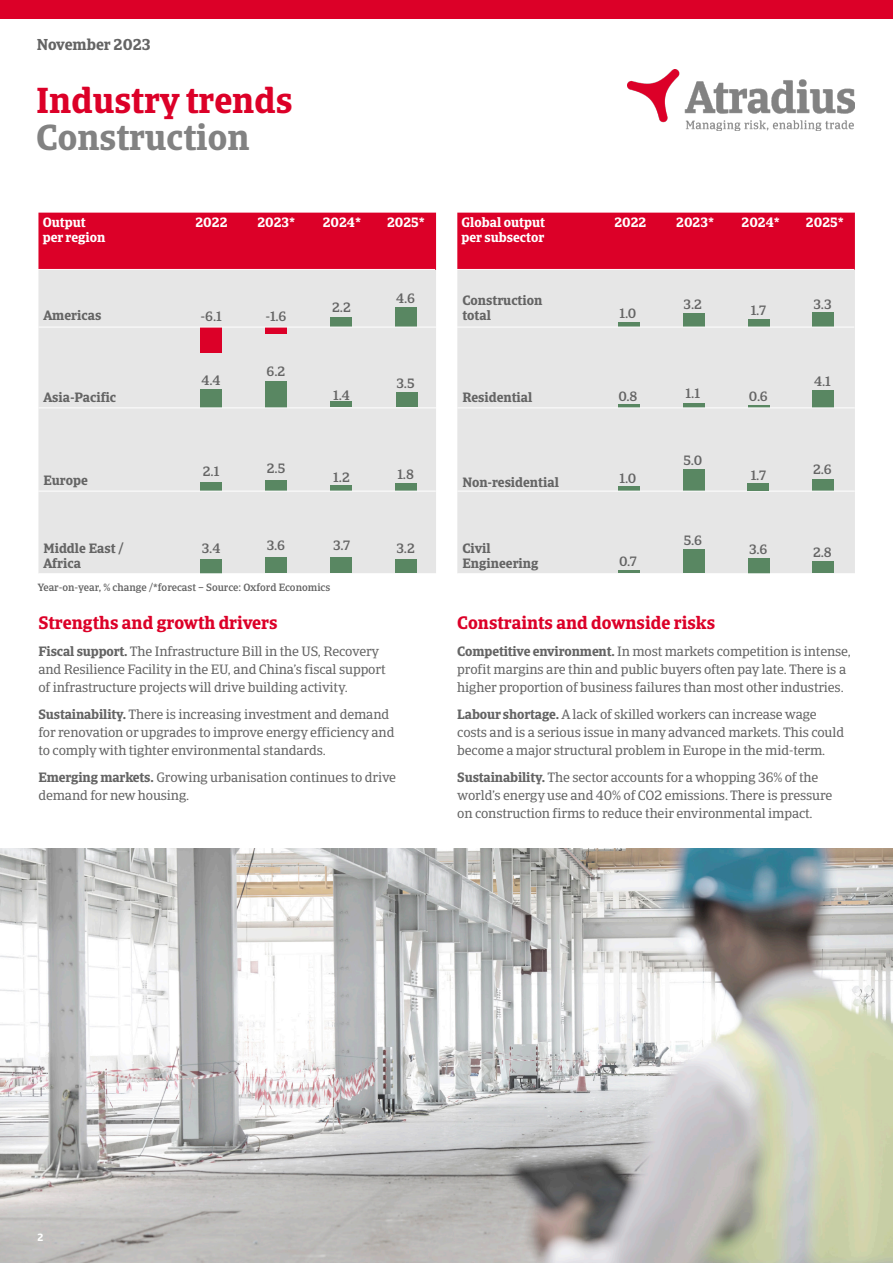
<style>
.page{position:relative;width:893px;height:1263px;background:#fff}
.page>*{position:absolute;margin:0;border:0;box-sizing:border-box;transform-origin:0 0}
.t1{font:700 36px "Catalana";color:#dc0028}
.t2{font:700 36px "Catalana";color:#828282}
.t3{font:700 18px "Catalana";color:#dc0028}
.t4{font:700 15.75px "Catalana";color:#646464}
.t5{font:13.5px/18px "Catalana";letter-spacing:-.01em;color:#646464}
.t6{font:700 13.5px/15px "Catalana";color:#646464}
.t7{font:500 13.5px "Catalana";color:#646464}
.t8{font:700 13.5px "Catalana";color:#fff}
.t9{font:500 10.5px "Catalana";color:#646464}
.t10{font:700 10.5px "Catalana Sans";color:#fff}
.s1{font-weight:700}
</style>
<div class="page">
<img style="left:0;top:849px;width:893px;height:414px">
<div style="left:457px;top:213px;width:398px;height:57px;background:#dc0028"></div>
<div style="left:457px;top:270px;width:398px;height:303px;background:#e6e6e6"></div>
<div style="left:38px;top:213px;width:398px;height:57px;background:#dc0028"></div>
<div style="left:38px;top:270px;width:398px;height:303px;background:#e6e6e6"></div>
<div style="left:0;top:0;width:893px;height:18px;background:#dc0028"></div>
<div style="left:618px;top:322px;width:22px;height:5px;background:#598762"></div>
<div style="left:683px;top:313px;width:21px;height:14px;background:#598762"></div>
<div style="left:748px;top:319px;width:21px;height:8px;background:#598762"></div>
<div style="left:812px;top:313px;width:21px;height:14px;background:#598762"></div>
<hr style="left:457px;top:327px;width:397px;height:1px;background:#fff">
<hr style="left:618px;top:404px;width:22px;height:3px;background:#598762">
<hr style="left:683px;top:403px;width:21px;height:4px;background:#598762">
<div style="left:812px;top:390px;width:21px;height:17px;background:#598762"></div>
<hr style="left:748px;top:405px;width:21px;height:2px;background:#598762">
<hr style="left:457px;top:407px;width:398px;height:1px;background:#fff">
<div style="left:201px;top:389px;width:21px;height:18px;background:#598762"></div>
<div style="left:266px;top:381px;width:21px;height:26px;background:#598762"></div>
<div style="left:396px;top:392px;width:21px;height:15px;background:#598762"></div>
<div style="left:331px;top:401px;width:21px;height:6px;background:#598762"></div>
<hr style="left:39px;top:407px;width:397px;height:1px;background:#fff">
<div style="left:200px;top:482px;width:22px;height:9px;background:#598762"></div>
<div style="left:265px;top:480px;width:22px;height:11px;background:#598762"></div>
<div style="left:331px;top:486px;width:21px;height:5px;background:#598762"></div>
<div style="left:396px;top:483px;width:21px;height:8px;background:#598762"></div>
<hr style="left:38px;top:491px;width:398px;height:1px;background:#fff">
<div style="left:201px;top:559px;width:21px;height:14px;background:#598762"></div>
<div style="left:266px;top:558px;width:21px;height:15px;background:#598762"></div>
<div style="left:331px;top:557px;width:21px;height:16px;background:#598762"></div>
<div style="left:396px;top:559px;width:21px;height:14px;background:#598762"></div>
<div style="left:200px;top:327px;width:22px;height:26px;background:#dc0028"></div>
<div style="left:265px;top:327px;width:22px;height:7px;background:#dc0028"></div>
<div style="left:331px;top:317px;width:21px;height:10px;background:#598762"></div>
<div style="left:396px;top:307px;width:21px;height:20px;background:#598762"></div>
<hr style="left:39px;top:327px;width:397px;height:1px;background:#fff">
<hr style="left:38px;top:269px;width:397px;height:1px;background:#fff">
<hr style="left:457px;top:269px;width:397px;height:1px;background:#fff">
<img style="left:628px;top:69px;width:227px;height:61px">
<div style="left:618px;top:486px;width:22px;height:5px;background:#598762"></div>
<div style="left:683px;top:469px;width:21px;height:22px;background:#598762"></div>
<div style="left:812px;top:480px;width:21px;height:11px;background:#598762"></div>
<hr style="left:457px;top:491px;width:398px;height:1px;background:#fff">
<div style="left:748px;top:483px;width:21px;height:8px;background:#598762"></div>
<hr style="left:618px;top:570px;width:21px;height:3px;background:#598762">
<div style="left:748px;top:558px;width:21px;height:15px;background:#598762"></div>
<div style="left:812px;top:561px;width:21px;height:12px;background:#598762"></div>
<div style="left:683px;top:549px;width:21px;height:24px;background:#598762"></div>
<p class="t4" style="left:37px;top:35px;width:115px">November 2023</p>
<p class="t1" style="left:36px;top:78px;width:258px">Industry trends</p>
<p class="t2" style="left:36px;top:116px;width:215px">Construction</p>
<p class="t8" style="left:43px;top:214px;width:44px">Output</p>
<p class="t8" style="left:43px;top:229px;width:64px">per region</p>
<p class="t8" style="left:195px;top:214px;width:33px">2022</p>
<p class="t8" style="left:257px;top:214px;width:39px">2023*</p>
<p class="t8" style="left:323px;top:214px;width:40px">2024*</p>
<p class="t8" style="left:387px;top:214px;width:39px">2025*</p>
<p class="t8" style="left:462px;top:214px;width:85px">Global output</p>
<p class="t8" style="left:462px;top:229px;width:84px">per subsector</p>
<p class="t8" style="left:614px;top:214px;width:33px">2022</p>
<p class="t8" style="left:676px;top:214px;width:39px">2023*</p>
<p class="t8" style="left:741px;top:214px;width:40px">2024*</p>
<p class="t8" style="left:806px;top:214px;width:39px">2025*</p>
<p class="t6" style="left:43px;top:307px;width:59px">Americas</p>
<p class="t7" style="left:200px;top:308px;width:23px">-6.1</p>
<p class="t7" style="left:266px;top:308px;width:22px">-1.6</p>
<p class="t7" style="left:332px;top:299px;width:20px">2.2</p>
<p class="t7" style="left:396px;top:290px;width:20px">4.6</p>
<p class="t6" style="left:462px;top:292px;width:82px">Construction total</p>
<p class="t7" style="left:619px;top:305px;width:18px">1.0</p>
<p class="t7" style="left:684px;top:296px;width:20px">3.2</p>
<p class="t7" style="left:751px;top:302px;width:17px">1.7</p>
<p class="t7" style="left:813px;top:296px;width:20px">3.3</p>
<p class="t6" style="left:43px;top:390px;width:74px">Asia-Pacific</p>
<p class="t7" style="left:202px;top:372px;width:21px">4.4</p>
<p class="t7" style="left:267px;top:363px;width:20px">6.2</p>
<p class="t7" style="left:333px;top:387px;width:18px">1.4</p>
<p class="t7" style="left:397px;top:375px;width:20px">3.5</p>
<p class="t6" style="left:462px;top:390px;width:71px">Residential</p>
<p class="t7" style="left:618px;top:388px;width:21px">0.8</p>
<p class="t7" style="left:686px;top:385px;width:16px">1.1</p>
<p class="t7" style="left:749px;top:388px;width:20px">0.6</p>
<p class="t7" style="left:814px;top:373px;width:18px">4.1</p>
<p class="t6" style="left:43px;top:473px;width:46px">Europe</p>
<p class="t7" style="left:203px;top:464px;width:18px">2.1</p>
<p class="t7" style="left:267px;top:461px;width:20px">2.5</p>
<p class="t7" style="left:333px;top:470px;width:18px">1.2</p>
<p class="t7" style="left:397px;top:467px;width:18px">1.8</p>
<p class="t6" style="left:462px;top:475px;width:98px">Non-residential</p>
<p class="t7" style="left:619px;top:470px;width:18px">1.0</p>
<p class="t7" style="left:683px;top:452px;width:20px">5.0</p>
<p class="t7" style="left:751px;top:467px;width:17px">1.7</p>
<p class="t7" style="left:813px;top:461px;width:20px">2.6</p>
<p class="t6" style="left:43px;top:541px;width:82px">Middle East /<br>Africa</p>
<p class="t7" style="left:202px;top:540px;width:20px">3.4</p>
<p class="t7" style="left:267px;top:537px;width:20px">3.6</p>
<p class="t7" style="left:333px;top:537px;width:19px">3.7</p>
<p class="t7" style="left:396px;top:540px;width:20px">3.2</p>
<p class="t6" style="left:462px;top:541px;width:30px">Civil</p>
<p class="t6" style="left:462px;top:556px;width:78px">Engineering</p>
<p class="t7" style="left:619px;top:553px;width:19px">0.7</p>
<p class="t7" style="left:684px;top:532px;width:20px">5.6</p>
<p class="t7" style="left:749px;top:541px;width:20px">3.6</p>
<p class="t7" style="left:813px;top:544px;width:20px">2.8</p>
<p class="t9" style="left:38px;top:580px;width:294px">Year-on-year, % change /*forecast – Source: Oxford Economics</p>
<p class="t3" style="left:38px;top:611px;width:241px">Strengths and growth drivers</p>
<p class="t5" style="left:38px;top:642px;width:349px"><span class="s1">Fiscal support.</span> The Infrastructure Bill in the US, Recovery and Resilience Facility in the EU, and China’s fiscal support of infrastructure projects will drive building activity.</p>
<p class="t5" style="left:38px;top:705px;width:357px"><span class="s1">Sustainability.</span> There is increasing investment and demand for renovation or upgrades to improve energy efficiency and to comply with tighter environmental standards.</p>
<p class="t5" style="left:38px;top:768px;width:359px"><span class="s1">Emerging markets.</span> Growing urbanisation continues to drive demand for new housing.</p>
<p class="t3" style="left:457px;top:611px;width:259px">Constraints and downside risks</p>
<p class="t5" style="left:457px;top:642px;width:395px"><span class="s1">Competitive environment.</span> In most markets competition is intense, profit margins are thin and public buyers often pay late. There is a higher proportion of business failures than most other industries.</p>
<p class="t5" style="left:457px;top:705px;width:388px"><span class="s1">Labour shortage.</span> A lack of skilled workers can increase wage costs and is a serious issue in many advanced markets. This could become a major structural problem in Europe in the mid-term.</p>
<p class="t5" style="left:457px;top:768px;width:377px"><span class="s1">Sustainability.</span> The sector accounts for a whopping 36% of the world’s energy use and 40% of CO2 emissions. There is pressure on construction firms to reduce their environmental impact.</p>
<p class="t10" style="left:37px;top:1231px;width:7px">2</p>
</div>
